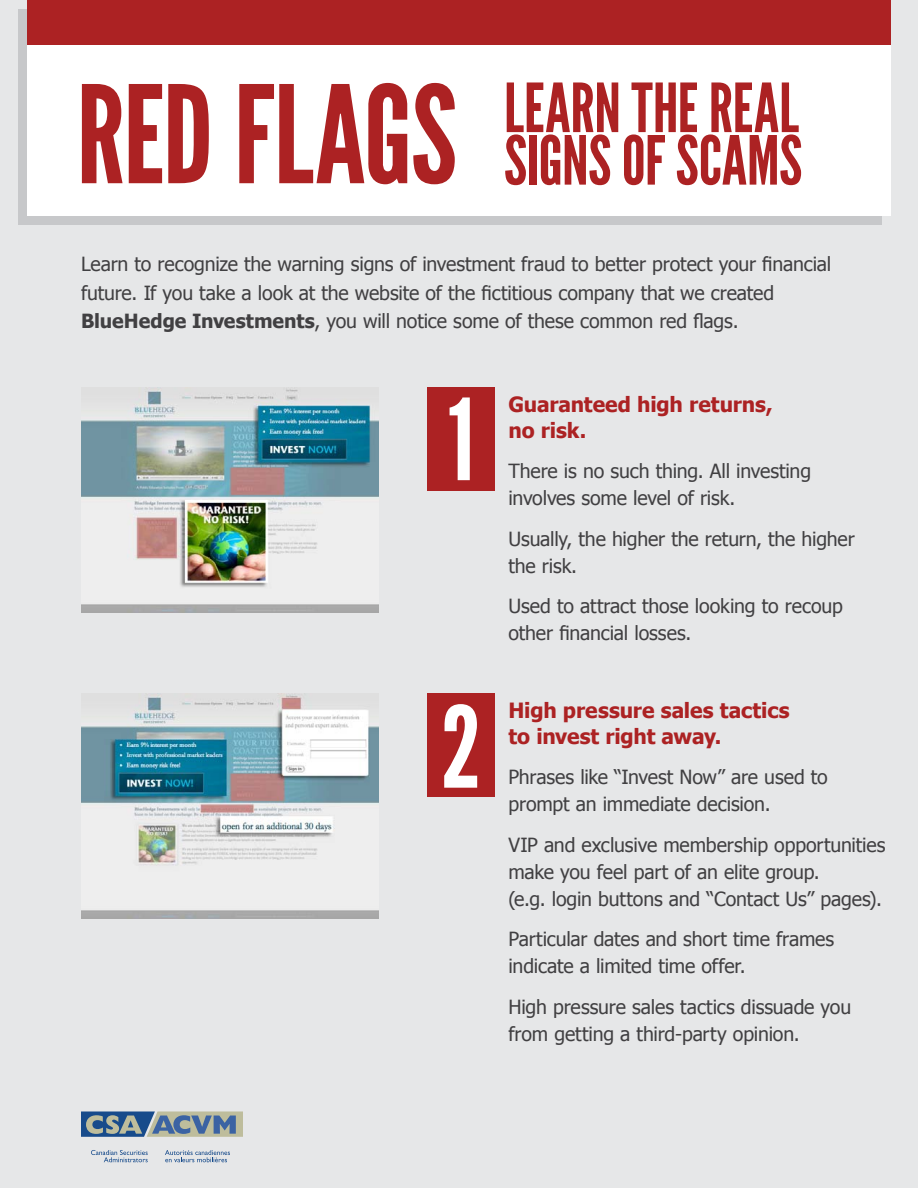
<style>
.page{position:relative;width:918px;height:1188px;background:#e6e7e8}
.page>*{position:absolute;margin:0;border:0;box-sizing:border-box;transform-origin:0 0}
.t1{font:112.5px "League Gothic";color:#fff}
.t2{font:67.5px/52.5px "League Gothic";letter-spacing:-.005em;color:#ac2223;text-align:right}
.t3{font:700 21px/25.5px "Tahoma";letter-spacing:-.01em;color:#ac2223}
.t4{font:19.5px/27px "Tahoma";letter-spacing:-.01em;color:#414042}
.s1{font-size:135px}
.s2{font-weight:700}
</style>
<div class="page">
<div style="left:18px;top:9px;width:864px;height:216px;background:#c7c8ca"></div>
<div style="left:27px;top:0;width:864px;height:45px;background:#ac2223"></div>
<div style="left:27px;top:45px;width:864px;height:171px;background:#fff"></div>
<img style="left:81px;top:387px;width:297px;height:226px">
<img style="left:81px;top:693px;width:297px;height:226px">
<div style="left:428px;top:387px;width:67px;height:103px;background:#ac2223"></div>
<div style="left:428px;top:693px;width:67px;height:103px;background:#ac2223"></div>
<svg style="left:81px;top:1111px;width:162px;height:26px;background:#758c9b"></svg>
<svg style="left:91px;top:1150px;width:57px;height:12px"></svg>
<svg style="left:165px;top:1150px;width:65px;height:12px"></svg>
<h2 class="t2" style="left:76px;top:83px;width:725px"><span class="s1">RED FLAGS</span> LEARN THE REAL<br>SIGNS OF SCAMS</h2>
<p class="t4" style="left:81px;top:249px;width:752px;line-height:28.5px">Learn to recognize the warning signs of investment fraud to better protect your financial future. If you take a look at the website of the fictitious company that we created<br><span class="s2">BlueHedge Investments</span>, you will notice some of these common red flags.</p>
<h1 class="t1" style="left:448px;top:376px;width:28px">1</h1>
<h1 class="t1" style="left:441px;top:683px;width:42px">2</h1>
<p class="t3" style="left:508px;top:391px;width:266px">Guaranteed high returns, no risk.</p>
<p class="t4" style="left:508px;top:457px;width:304px">There is no such thing. All investing involves some level of risk.</p>
<p class="t4" style="left:508px;top:524px;width:348px">Usually, the higher the return, the higher the risk.</p>
<p class="t4" style="left:508px;top:592px;width:336px">Used to attract those looking to recoup other financial losses.</p>
<p class="t3" style="left:508px;top:697px;width:283px">High pressure sales tactics to invest right away.</p>
<p class="t4" style="left:508px;top:763px;width:321px">Phrases like “Invest Now” are used to prompt an immediate decision.</p>
<p class="t4" style="left:508px;top:830px;width:379px">VIP and exclusive membership opportunities make you feel part of an elite group.<br>(e.g. login buttons and “Contact Us” pages).</p>
<p class="t4" style="left:508px;top:925px;width:327px">Particular dates and short time frames indicate a limited time offer.</p>
<p class="t4" style="left:508px;top:992px;width:344px">High pressure sales tactics dissuade you from getting a third-party opinion.</p>
</div>
